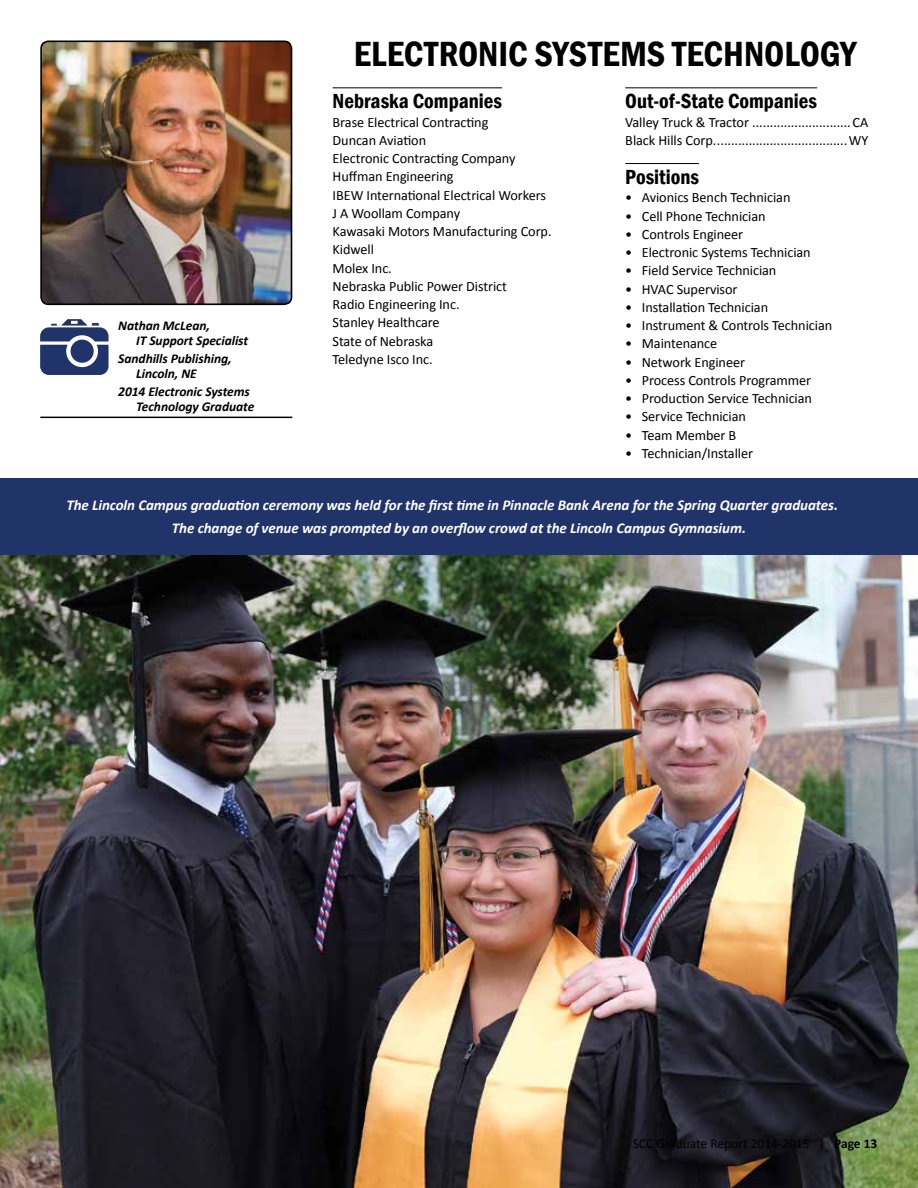
<style>
.page{position:relative;width:918px;height:1188px;background:#fff}
.page>*{position:absolute;margin:0;border:0;box-sizing:border-box;transform-origin:0 0}
.t1{font:600 condensed 36px "Franklin Gothic";color:#000}
.t2{font:600 condensed 21px "Franklin Gothic";color:#000}
.t3{font:italic 700 15px/22.5px "Calibri";letter-spacing:-.005em;color:#fff}
.t4{font:14.25px/18.3px "Calibri";letter-spacing:-.005em;color:#000}
.t5{font:italic 700 13.5px/15px "Calibri";letter-spacing:-.005em;color:#000}
.t6{font:13.5px "Calibri";color:#000}
.s1{font-weight:700}
</style>
<div class="page">
<img style="left:0;top:554px;width:918px;height:634px">
<div style="left:0;top:478px;width:918px;height:76px;background:#21346a"></div>
<hr style="left:333px;top:87px;width:169px;height:1px;background:#000">
<hr style="left:625px;top:87px;width:192px;height:1px;background:#000">
<hr style="left:625px;top:163px;width:74px;height:1px;background:#000">
<hr style="left:40px;top:417px;width:252px;height:1px;background:#000">
<img style="left:41px;top:41px;width:251px;height:263px">
<div style="left:40px;top:41px;width:252px;height:264px;border:2px solid #000;border-radius:7px"></div>
<svg style="left:40px;top:319px;width:69px;height:56px"></svg>
<div style="left:71px;top:340px;width:23px;height:23px;background:#21346a;border-radius:50%"></div>
<p class="t5" style="left:136px;top:318px;width:113px;text-indent:-18px">Nathan McLean,<br>IT Support Specialist</p>
<p class="t5" style="left:136px;top:351px;width:97px;text-indent:-18px">Sandhills Publishing,<br>Lincoln, NE</p>
<p class="t5" style="left:136px;top:384px;width:119px;text-indent:-18px">2014 Electronic Systems<br>Technology Graduate</p>
<h1 class="t1" style="left:354px;top:30px;width:504px">ELECTRONIC SYSTEMS TECHNOLOGY</h1>
<h2 class="t2" style="left:333px;top:87px;width:171px">Nebraska Companies</h2>
<p class="t4" style="left:333px;top:113px;width:220px">Brase Electrical Contracting<br>Duncan Aviation<br>Electronic Contracting Company<br>Huffman Engineering<br>IBEW International Electrical Workers<br>J A Woollam Company<br>Kawasaki Motors Manufacturing Corp.<br>Kidwell<br>Molex Inc.<br>Nebraska Public Power District<br>Radio Engineering Inc.<br>Stanley Healthcare<br>State of Nebraska<br>Teledyne Isco Inc.</p>
<h2 class="t2" style="left:625px;top:87px;width:193px">Out-of-State Companies</h2>
<p class="t4" style="left:625px;top:113px;width:245px">Valley Truck &amp; Tractor ............................CA<br>Black Hills Corp......................................WY</p>
<h2 class="t2" style="left:625px;top:163px;width:75px">Positions</h2>
<p class="t4" style="left:625px;top:189px;width:167px">• Avionics Bench Technician</p>
<p class="t4" style="left:625px;top:207px;width:142px">• Cell Phone Technician</p>
<p class="t4" style="left:625px;top:225px;width:119px">• Controls Engineer</p>
<p class="t4" style="left:625px;top:243px;width:187px">• Electronic Systems Technician</p>
<p class="t4" style="left:625px;top:262px;width:153px">• Field Service Technician</p>
<p class="t4" style="left:625px;top:280px;width:114px">• HVAC Supervisor</p>
<p class="t4" style="left:625px;top:298px;width:144px">• Installation Technician</p>
<p class="t4" style="left:625px;top:316px;width:208px">• Instrument &amp; Controls Technician</p>
<p class="t4" style="left:625px;top:335px;width:94px">• Maintenance</p>
<p class="t4" style="left:625px;top:353px;width:121px">• Network Engineer</p>
<p class="t4" style="left:625px;top:371px;width:187px">• Process Controls Programmer</p>
<p class="t4" style="left:625px;top:389px;width:188px">• Production Service Technician</p>
<p class="t4" style="left:625px;top:407px;width:122px">• Service Technician</p>
<p class="t4" style="left:625px;top:426px;width:113px">• Team Member B</p>
<p class="t4" style="left:625px;top:444px;width:129px">• Technician/Installer</p>
<p class="t3" style="left:172px;top:494px;width:668px;text-indent:-106px">The Lincoln Campus graduation ceremony was held for the first time in Pinnacle Bank Arena for the Spring Quarter graduates.<br>The change of venue was prompted by an overflow crowd at the Lincoln Campus Gymnasium.</p>
<p class="t6" style="left:633px;top:1135px;width:246px">SCC Graduate Report 2014-2015 | <span class="s1">Page 13</span></p>
</div>
